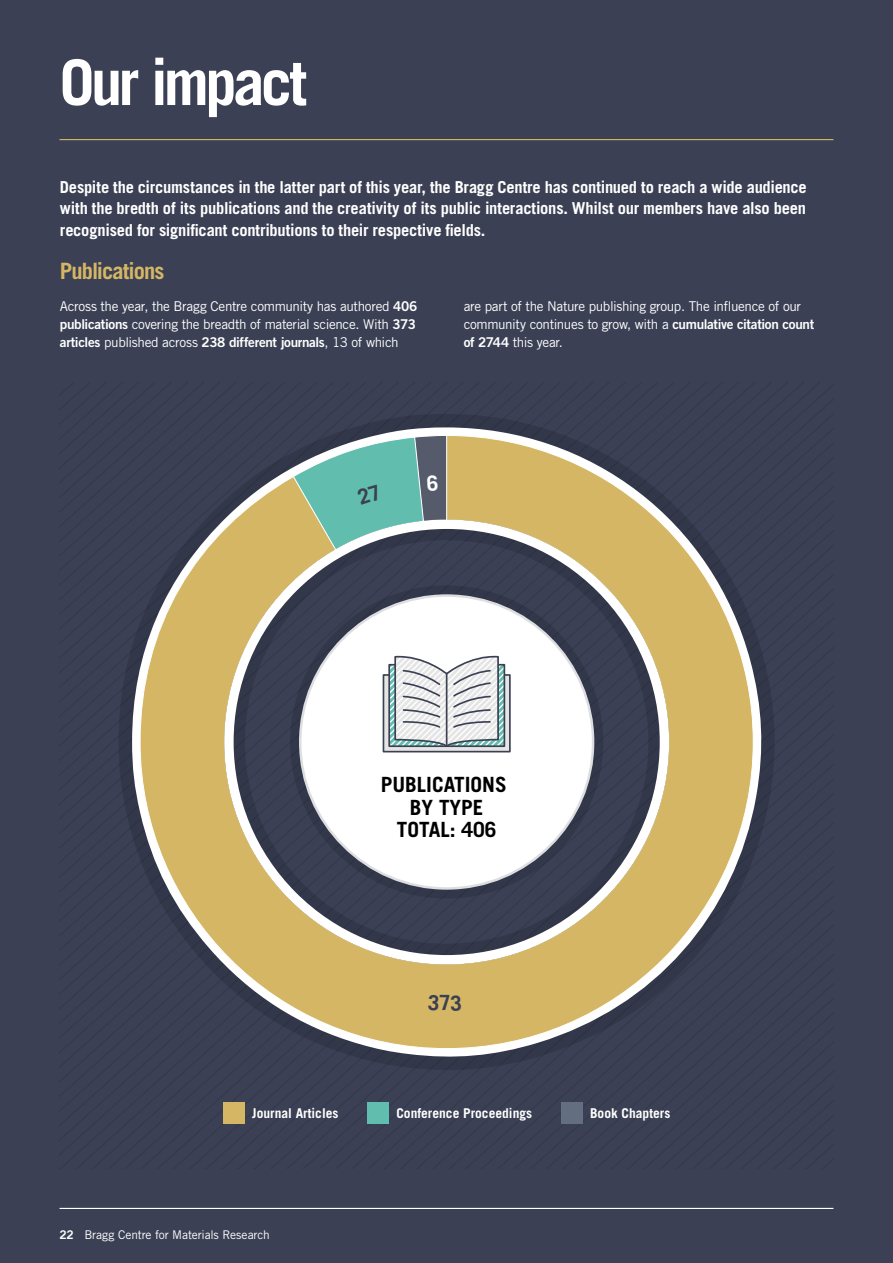
<style>
.page{position:relative;width:893px;height:1263px;background:#3b4054}
.page>*{position:absolute;margin:0;border:0;box-sizing:border-box;transform-origin:0 0}
.Header_1{font:700 63px "Trade Gothic LT Std";letter-spacing:-.06em;color:#fff}
.Header_2{font:700 22.5px "Trade Gothic LT Std";letter-spacing:-.04em;color:#d4b664}
.t1{font:700 21px/22.5px "Trade Gothic LT Std";color:#000;text-align:center}
.t2{font:700 21px "Trade Gothic LT Std";color:#3b4053}
.Intro___Tab_Copy{font:700 16.5px/21.3px "Trade Gothic LT Std";letter-spacing:-.015em;color:#fff;text-align:justify}
.Body_Copy{font:13.5px/18px "Trade Gothic LT Std";letter-spacing:-.025em;color:#fff;text-align:justify}
.t3{font:700 13.5px "Trade Gothic LT Std";color:#fff}
.t4{font:12px "Trade Gothic LT Std";letter-spacing:-.01em;color:#fff}
.s1{font-family:"Trade Gothic LT Std Bd 2"}
</style>
<div class="page">
<hr style="left:60px;top:1208px;width:773px;height:1px;background:#fff">
<hr style="left:60px;top:139px;width:773px;height:1px;background:#d4b664">
<svg style="left:132px;top:427px;width:632px;height:633px"></svg>
<svg style="left:139px;top:434px;width:615px;height:615px"></svg>
<svg style="left:290px;top:585px;width:313px;height:314px;fill:#fff"></svg>
<div style="left:223px;top:1102px;width:22px;height:22px;background:#d4b664"></div>
<div style="left:367px;top:1102px;width:22px;height:22px;background:#61beae"></div>
<div style="left:561px;top:1102px;width:22px;height:22px;background:#636e81"></div>
<svg style="left:382px;top:655px;width:130px;height:98px;background:#c3cacc"></svg>
<svg style="left:292px;top:434px;width:156px;height:115px;background:#77a59a"></svg>
<svg style="left:428px;top:994px;width:11px;height:16px"></svg>
<svg style="left:451px;top:995px;width:10px;height:16px"></svg>
<p class="Header_1" style="left:60px;top:44px;width:249px">Our impact</p>
<p class="Intro___Tab_Copy" style="left:60px;top:177px;width:748px">Despite the circumstances in the latter part of this year, the Bragg Centre has continued to reach a wide audience with the bredth of its publications and the creativity of its public interactions. Whilst our members have also been recognised for significant contributions to their respective fields.</p>
<p class="Header_2" style="left:60px;top:257px;width:106px">Publications</p>
<p class="Body_Copy" style="left:60px;top:297px;width:359px">Across the year, the Bragg Centre community has authored <span class="s1">406 publications</span> covering the breadth of material science. With <span class="s1">373 articles</span> published across <span class="s1">238 different journals</span>, 13 of which</p>
<p class="Body_Copy" style="left:464px;top:297px;width:352px;text-align:left">are part of the Nature publishing group. The influence of our community continues to grow, with a <span class="s1">cumulative citation count of 2744</span> this year.</p>
<p class="t1" style="left:381px;top:773px;width:128px">PUBLICATIONS<br>BY TYPE<br>TOTAL: 406</p>
<p class="t2" style="left:439px;top:990px;width:13px">7</p>
<p class="t3" style="left:252px;top:1105px;width:88px">Journal Articles</p>
<p class="t3" style="left:396px;top:1105px;width:137px">Conference Proceedings</p>
<p class="t3" style="left:590px;top:1105px;width:82px">Book Chapters</p>
<p class="t4" style="left:60px;top:1227px;width:212px"><span class="s1">22</span> Bragg Centre for Materials Research</p>
</div>
